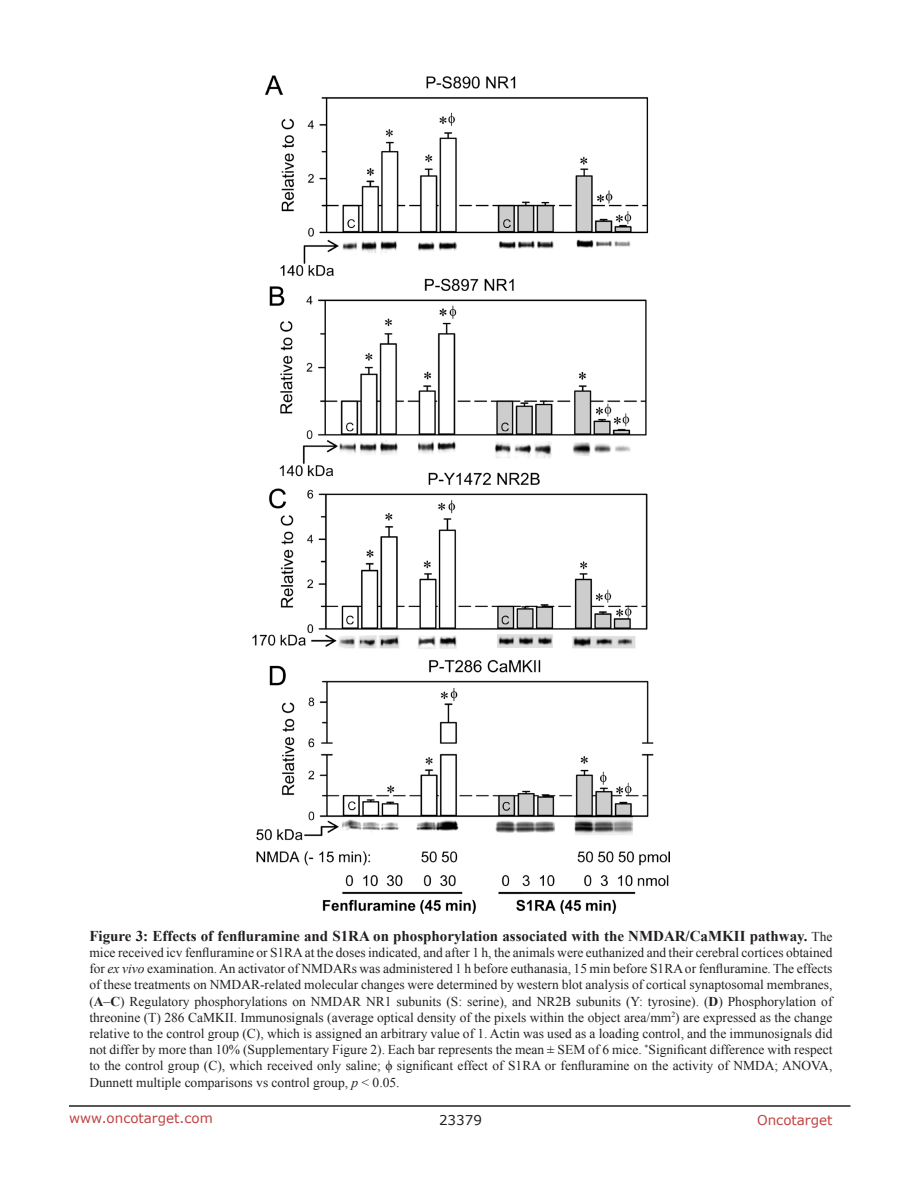
<style>
.page{position:relative;width:918px;height:1188px;background:#fff}
.page>*{position:absolute;margin:0;border:0;box-sizing:border-box;transform-origin:0 0}
.Figuretrx{font:700 15px "Times New Roman";color:#231f20}
.Figuretrx-2{font:13.5px/16.2px "Times New Roman";color:#231f20;text-align:justify}
.t1{font:13.5px "Verdana";color:#c24141}
.t2{font:13.5px "Verdana";color:#231f20}
.s1{font-weight:400;font-size:13.5px}
.s2{font-style:italic}
.s3{font-weight:700}
</style>
<div class="page">
<hr style="left:69px;top:1105px;width:781px;height:2px;background:#231f20">
<img style="left:253px;top:75px;width:416px;height:839px">
<p class="Figuretrx" style="left:89px;top:925px;width:745px">Figure 3: Effects of fenfluramine and S1RA on phosphorylation associated with the NMDAR/CaMKII pathway. <span class="s1">The</span></p>
<p class="Figuretrx-2" style="left:89px;top:944px;width:745px">mice received icv fenfluramine or S1RA at the doses indicated, and after 1 h, the animals were euthanized and their cerebral cortices obtained for <span class="s2">ex vivo</span> examination. An activator of NMDARs was administered 1 h before euthanasia, 15 min before S1RA or fenfluramine. The effects of these treatments on NMDAR-related molecular changes were determined by western blot analysis of cortical synaptosomal membranes, (<span class="s3">A</span>–<span class="s3">C</span>) Regulatory phosphorylations on NMDAR NR1 subunits (S: serine), and NR2B subunits (Y: tyrosine). (<span class="s3">D</span>) Phosphorylation of threonine (T) 286 CaMKII. Immunosignals (average optical density of the pixels within the object area/mm<sup>2</sup>) are expressed as the change relative to the control group (C), which is assigned an arbitrary value of 1. Actin was used as a loading control, and the immunosignals did not differ by more than 10% (Supplementary Figure 2). Each bar represents the mean ± SEM of 6 mice. <sup>*</sup>Significant difference with respect to the control group (C), which received only saline; ϕ significant effect of S1RA or fenfluramine on the activity of NMDA; ANOVA, Dunnett multiple comparisons vs control group, <span class="s2">p</span> &lt; 0.05.</p>
<p class="t1" style="left:69px;top:1109px;width:145px">www.oncotarget.com</p>
<p class="t2" style="left:439px;top:1111px;width:44px">23379</p>
<p class="t1" style="left:757px;top:1111px;width:77px">Oncotarget</p>
</div>
